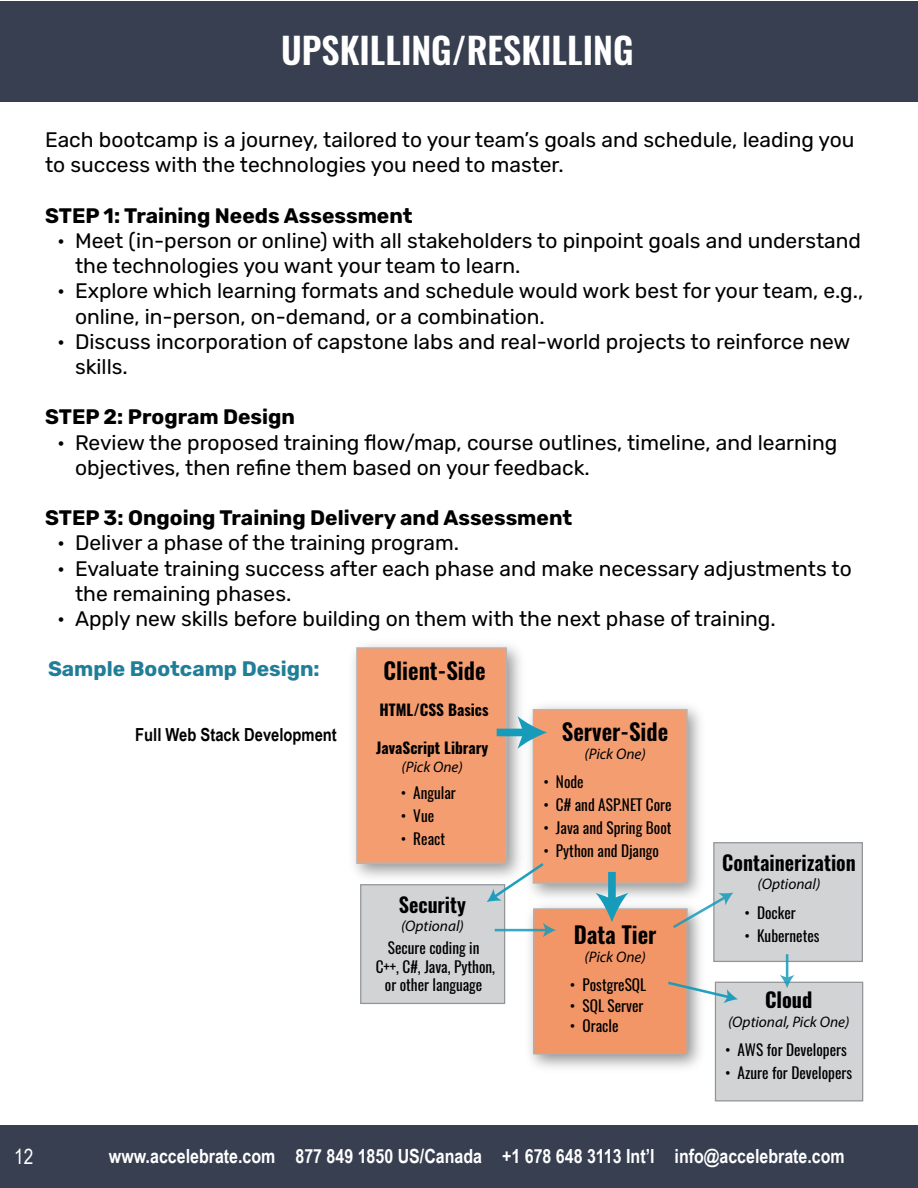
<style>
.page{position:relative;width:918px;height:1188px;background:#fff}
.page>*{position:absolute;margin:0;border:0;box-sizing:border-box;transform-origin:0 0}
.t1{font:600 36px "Oswald";color:#fff}
.t2{font:600 22.95px "Oswald";color:#000}
.t3{font:21px/25.2px "Rubik";color:#000}
.t4{font:700 21px "Rubik";color:#000}
.t5{font:700 21px "Rubik";color:#217e98}
.t6{font:21px "Arial Narrow";color:#fff}
.t7{font:600 20.4px "Oswald";color:#000}
.t8{font:700 20.4px "Oswald";color:#000}
.t9{font:700 19.5px "Arial Narrow";color:#fff}
.t10{font:700 18px "Arial Narrow";color:#000}
.t11{font:15.3px/18.3px "Oswald";color:#000;text-align:center}
.t12{font:italic 15.3px "Myriad Pro";color:#000}
.t13{font:700 15.3px/18.3px "Oswald";color:#000;text-align:center}
.s1{font-family:"Myriad Pro";font-weight:400;font-style:italic}
</style>
<div class="page">
<div style="left:0;top:1px;width:918px;height:101px;background:#373f50"></div>
<div style="left:357px;top:648px;width:149px;height:215px;background:#f49d71"></div>
<div style="left:356px;top:647px;width:151px;height:217px;border:1px solid #939598"></div>
<img style="left:519px;top:695px;width:182px;height:199px">
<div style="left:533px;top:710px;width:154px;height:173px;background:#f49d71"></div>
<div style="left:533px;top:709px;width:155px;height:175px;border:1px solid #939598"></div>
<div style="left:534px;top:909px;width:153px;height:145px;background:#f39667"></div>
<div style="left:533px;top:908px;width:155px;height:147px;border:1px solid #939598"></div>
<div style="left:361px;top:885px;width:144px;height:118px;background:#d1d3d4"></div>
<div style="left:360px;top:884px;width:145px;height:120px;border:1px solid #939598"></div>
<div style="left:714px;top:843px;width:148px;height:118px;background:#d1d3d4"></div>
<div style="left:713px;top:842px;width:150px;height:120px;border:1px solid #939598"></div>
<div style="left:715px;top:982px;width:148px;height:119px;background:#d1d3d4"></div>
<div style="left:715px;top:982px;width:148px;height:119px;border:1px solid #939598"></div>
<div style="left:608px;top:872px;width:8px;height:29px;background:#169bbb"></div>
<svg style="left:596px;top:893px;width:32px;height:29px"></svg>
<svg style="left:487px;top:863px;width:57px;height:39px"></svg>
<hr style="left:786px;top:954px;width:2px;height:25px;background:#169bbb">
<svg style="left:780px;top:975px;width:14px;height:13px"></svg>
<hr style="left:495px;top:929px;width:52px;height:2px;background:#169bbb">
<svg style="left:543px;top:923px;width:13px;height:14px"></svg>
<svg style="left:673px;top:893px;width:60px;height:35px"></svg>
<svg style="left:668px;top:982px;width:70px;height:21px"></svg>
<div style="left:497px;top:729px;width:29px;height:7px;background:#169bbb"></div>
<svg style="left:518px;top:716px;width:29px;height:33px"></svg>
<div style="left:0;top:1125px;width:918px;height:62px;background:#373f50"></div>
<p class="t1" style="left:281px;top:26px;width:354px">UPSKILLING/RESKILLING</p>
<p class="t3" style="left:45px;top:128px;width:811px">Each bootcamp is a journey, tailored to your team’s goals and schedule, leading you to success with the technologies you need to master.</p>
<p class="t4" style="left:45px;top:204px;width:369px">STEP 1: Training Needs Assessment</p>
<p class="t3" style="left:75px;top:229px;width:788px;text-indent:-18px">• Meet (in-person or online) with all stakeholders to pinpoint goals and understand the technologies you want your team to learn.</p>
<p class="t3" style="left:75px;top:279px;width:790px;text-indent:-18px">• Explore which learning formats and schedule would work best for your team, e.g., online, in-person, on-demand, or a combination.</p>
<p class="t3" style="left:75px;top:329px;width:777px;text-indent:-18px">• Discuss incorporation of capstone labs and real-world projects to reinforce new skills.</p>
<p class="t4" style="left:45px;top:405px;width:252px">STEP 2: Program Design</p>
<p class="t3" style="left:75px;top:430px;width:764px;text-indent:-18px">• Review the proposed training flow/map, course outlines, timeline, and learning objectives, then refine them based on your feedback.</p>
<p class="t4" style="left:45px;top:506px;width:529px">STEP 3: Ongoing Training Delivery and Assessment</p>
<p class="t3" style="left:57px;top:531px;width:404px">• Deliver a phase of the training program.</p>
<p class="t3" style="left:75px;top:556px;width:778px;text-indent:-18px">• Evaluate training success after each phase and make necessary adjustments to the remaining phases.</p>
<p class="t3" style="left:57px;top:607px;width:720px">• Apply new skills before building on them with the next phase of training.</p>
<p class="t5" style="left:48px;top:657px;width:273px">Sample Bootcamp Design:</p>
<p class="t2" style="left:383px;top:655px;width:104px">Client-Side</p>
<p class="t10" style="left:135px;top:721px;width:203px">Full Web Stack Development</p>
<p class="t13" style="left:380px;top:702px;width:110px">HTML/CSS Basics</p>
<p class="t13" style="left:376px;top:739px;width:114px">JavaScript Library <span class="s1">(Pick One)</span></p>
<p class="t11" style="left:401px;top:784px;width:57px">• Angular</p>
<p class="t11" style="left:401px;top:807px;width:35px">• Vue</p>
<p class="t11" style="left:401px;top:830px;width:46px">• React</p>
<p class="t7" style="left:399px;top:890px;width:69px">Security</p>
<p class="t12" style="left:401px;top:916px;width:64px">(Optional)</p>
<p class="t11" style="left:376px;top:939px;width:121px">Secure coding in<br>C++, C#, Java, Python, or other language</p>
<p class="t2" style="left:562px;top:715px;width:108px">Server-Side</p>
<p class="t12" style="left:584px;top:745px;width:63px">(Pick One)</p>
<p class="t11" style="left:543px;top:773px;width:42px">• Node</p>
<p class="t11" style="left:543px;top:796px;width:130px">• C# and ASP.NET Core</p>
<p class="t11" style="left:543px;top:819px;width:130px">• Java and Spring Boot</p>
<p class="t11" style="left:543px;top:842px;width:117px">• Python and Django</p>
<p class="t2" style="left:574px;top:918px;width:84px">Data Tier</p>
<p class="t12" style="left:584px;top:947px;width:63px">(Pick One)</p>
<p class="t11" style="left:570px;top:976px;width:78px">• PostgreSQL</p>
<p class="t11" style="left:570px;top:996px;width:75px">• SQL Server</p>
<p class="t11" style="left:570px;top:1017px;width:50px">• Oracle</p>
<p class="t7" style="left:722px;top:848px;width:135px">Containerization</p>
<p class="t12" style="left:758px;top:874px;width:64px">(Optional)</p>
<p class="t11" style="left:744px;top:904px;width:53px">• Docker</p>
<p class="t11" style="left:744px;top:927px;width:77px">• Kubernetes</p>
<p class="t8" style="left:765px;top:986px;width:49px">Cloud</p>
<p class="t12" style="left:728px;top:1012px;width:123px">(Optional, Pick One)</p>
<p class="t11" style="left:725px;top:1041px;width:123px">• AWS for Developers</p>
<p class="t11" style="left:725px;top:1064px;width:128px">• Azure for Developers</p>
<p class="t6" style="left:14px;top:1141px;width:21px">12</p>
<p class="t9" style="left:109px;top:1142px;width:737px">www.accelebrate.com 877 849 1850 US/Canada +1 678 648 3113 Int’l info@accelebrate.com</p>
</div>
